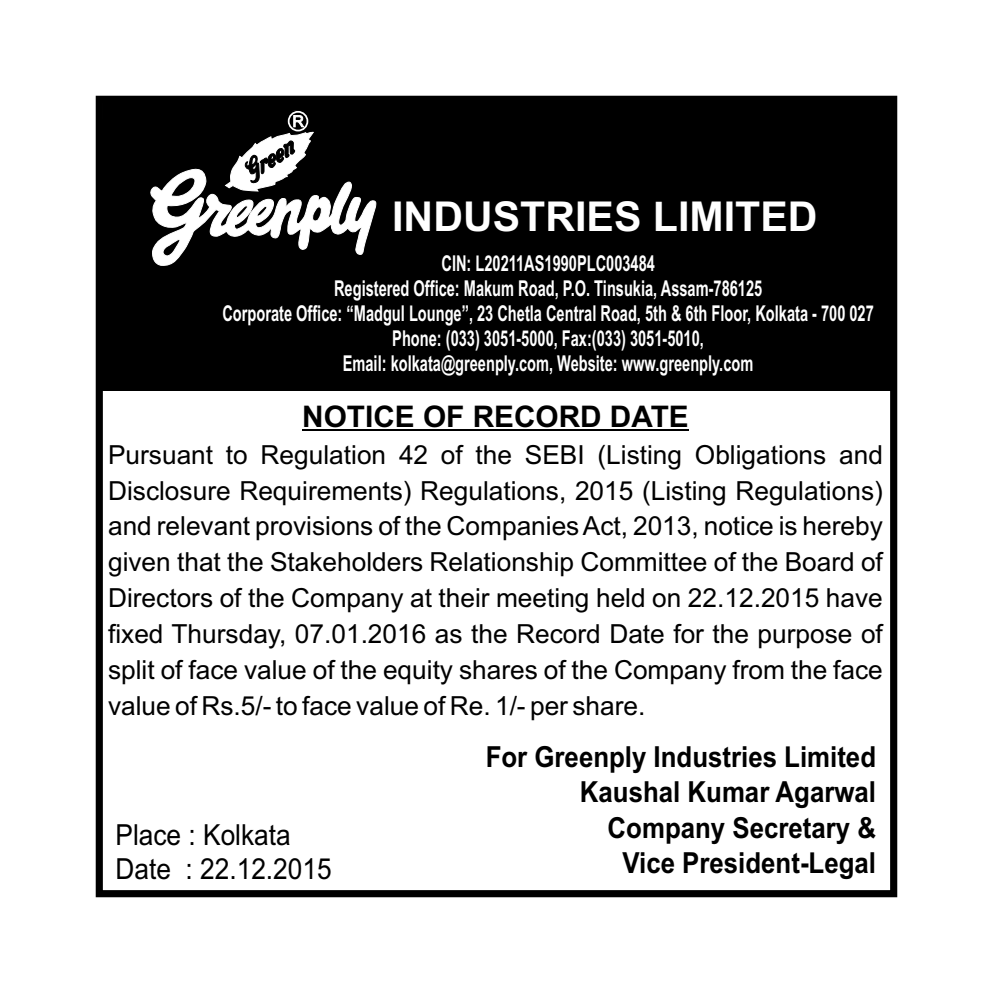
<style>
.page{position:relative;width:993px;height:993px;background:#fff}
.page>*{position:absolute;margin:0;border:0;box-sizing:border-box;transform-origin:0 0}
.t1{font:700 41.3px "Arial";color:#fff}
.t2{font:700 29.75px "Arial";color:#000}
.t3{font:700 29.05px/35px "Arial";color:#000;text-align:right;scale:.89 1}
.t4{font:29.05px/33.2px "Arial";color:#000;scale:.91 1}
.t5{font:26.25px/35.7px "Arial";color:#000;text-align:justify}
.t6{font:700 21.7px/24.8px "Arial Narrow";color:#fff;text-align:center;scale:.82 1}
</style>
<div class="page">
<div style="left:96px;top:96px;width:800px;height:800px;border:7px solid #000"></div>
<div style="left:100px;top:96px;width:792px;height:182px;background:#000"></div>
<div style="left:101px;top:119px;width:790px;height:272px;background:#000"></div>
<div style="left:143px;top:111px;width:237px;height:157px;background:#000"></div>
<svg style="left:148px;top:108px;width:228px;height:158px"></svg>
<div style="left:288px;top:111px;width:20px;height:20px;border:2px solid #fff;border-radius:50%"></div>
<hr style="left:302px;top:429px;width:386px;height:2px;background:#000">
<h1 class="t1" style="left:392px;top:201px;width:427px">INDUSTRIES LIMITED</h1>
<p class="t6" style="left:222px;top:253px;width:795px">CIN: L20211AS1990PLC003484<br>Registered Office: Makum Road, P.O. Tinsukia, Assam-786125<br>Corporate Office: “Madgul Lounge”, 23 Chetla Central Road, 5th &amp; 6th Floor, Kolkata - 700 027<br>Phone: (033) 3051-5000, Fax:(033) 3051-5010,<br>Email: kolkata@greenply.com, Website: www.greenply.com</p>
<p class="t2" style="left:302px;top:405px;width:388px">NOTICE OF RECORD DATE</p>
<p class="t5" style="left:108px;top:439px;width:776px">Pursuant to Regulation 42 of the SEBI (Listing Obligations and Disclosure Requirements) Regulations, 2015 (Listing Regulations) and relevant provisions of the Companies Act, 2013, notice is hereby given that the Stakeholders Relationship Committee of the Board of Directors of the Company at their meeting held on 22.12.2015 have fixed Thursday, 07.01.2016 as the Record Date for the purpose of split of face value of the equity shares of the Company from the face value of Rs.5/- to face value of Re. 1/- per share.</p>
<p class="t3" style="left:485px;top:742px;width:440px">For Greenply Industries Limited<br>Kaushal Kumar Agarwal<br>Company Secretary &amp;<br>Vice President-Legal</p>
<p class="t4" style="left:115px;top:820px;width:239px">Place : Kolkata<br>Date : 22.12.2015</p>
</div>
